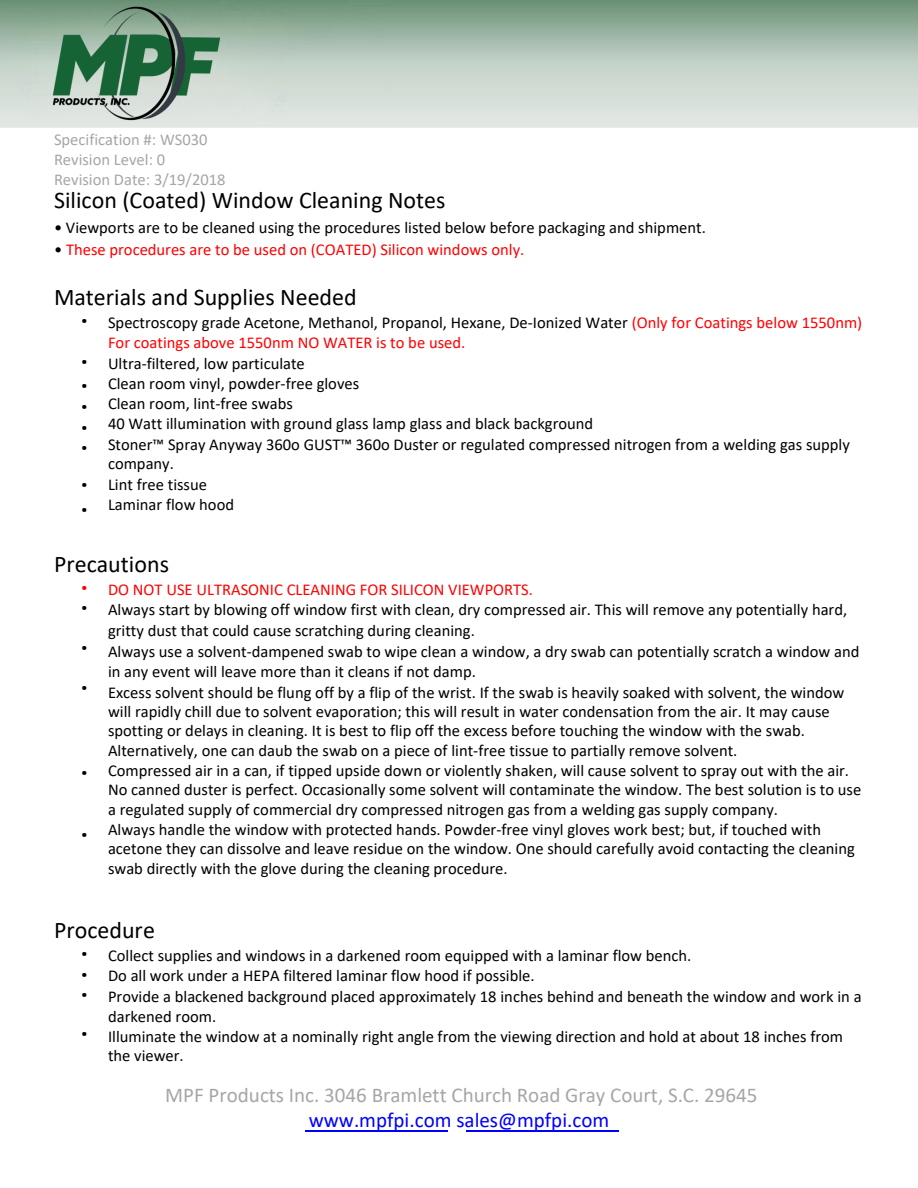
<style>
.page{position:relative;width:918px;height:1188px;background:#fff}
.page>*{position:absolute;margin:0;border:0;box-sizing:border-box;transform-origin:0 0}
.t1{font:24px "Calibri";color:#000}
.t2{font:21px/24.8px "Calibri";color:#a6a6a6;text-align:center}
.t3{font:16.5px/20.2px "Calibri";color:#000}
.t4{font:16.5px/20.2px "Calibri";color:#f00}
.t5{font:16.5px "Calibri";color:#a6a6a6}
.t6{font:16.5px/20.2px "IBM Plex Sans";color:#000;text-align:justify}
.t7{font:16.5px/20.2px "IBM Plex Sans";color:#f00}
.s1{color:#000}
.s2{color:#00f}
</style>
<div class="page">
<hr style="left:305px;top:1131px;width:143px;height:1px;background:#00f">
<hr style="left:466px;top:1131px;width:153px;height:1px;background:#00f">
<img style="left:0;top:0;width:918px;height:127px">
<img style="left:38px;top:0;width:196px;height:128px">
<p class="t5" style="left:54px;top:133px;width:155px">Specification #: WS030</p>
<p class="t5" style="left:54px;top:152px;width:113px">Revision Level: 0</p>
<p class="t5" style="left:54px;top:172px;width:173px">Revision Date: 3/19/2018</p>
<p class="t1" style="left:54px;top:190px;width:393px">Silicon (Coated) Window Cleaning Notes</p>
<p class="t3" style="left:54px;top:219px;width:653px">• Viewports are to be cleaned using the procedures listed below before packaging and shipment.</p>
<p class="t4" style="left:54px;top:240px;width:472px"><span class="s1">•</span> These procedures are to be used on (COATED) Silicon windows only.</p>
<p class="t1" style="left:54px;top:287px;width:304px">Materials and Supplies Needed</p>
<p class="t6" style="left:81px;top:310px;width:8px">•</p>
<p class="t6" style="left:81px;top:350px;width:8px">•</p>
<p class="t6" style="left:81px;top:375px;width:8px">•</p>
<p class="t6" style="left:81px;top:395px;width:8px">•</p>
<p class="t6" style="left:81px;top:417px;width:8px">•</p>
<p class="t6" style="left:81px;top:437px;width:8px">•</p>
<p class="t6" style="left:81px;top:474px;width:8px">•</p>
<h1 class="t6" style="left:81px;top:499px;width:8px">•</h1>
<p class="t4" style="left:108px;top:314px;width:756px"><span class="s1">Spectroscopy grade Acetone, Methanol, Propanol, Hexane, De-Ionized Water</span> (Only for Coatings below 1550nm)<br>For coatings above 1550nm NO WATER is to be used.</p>
<p class="t3" style="left:108px;top:354px;width:198px">Ultra-filtered, low particulate</p>
<p class="t3" style="left:108px;top:375px;width:253px">Clean room vinyl, powder-free gloves</p>
<p class="t3" style="left:108px;top:395px;width:186px">Clean room, lint-free swabs</p>
<h1 class="t3" style="left:108px;top:415px;width:487px">40 Watt illumination with ground glass lamp glass and black background</h1>
<p class="t3" style="left:108px;top:435px;width:743px">Stoner™ Spray Anyway 360o GUST™ 360o Duster or regulated compressed nitrogen from a welding gas supply</p>
<p class="t3" style="left:108px;top:454px;width:67px">company.</p>
<p class="t3" style="left:108px;top:476px;width:101px">Lint free tissue</p>
<p class="t3" style="left:108px;top:496px;width:128px">Laminar flow hood</p>
<p class="t1" style="left:54px;top:554px;width:117px">Precautions</p>
<p class="t7" style="left:81px;top:577px;width:8px">• <span class="s1">•</span></p>
<p class="t6" style="left:81px;top:636px;width:8px">•</p>
<p class="t6" style="left:81px;top:677px;width:8px">•</p>
<p class="t6" style="left:81px;top:762px;width:8px">•</p>
<p class="t6" style="left:81px;top:823px;width:8px">•</p>
<p class="t4" style="left:108px;top:581px;width:427px">DO NOT USE ULTRASONIC CLEANING FOR SILICON VIEWPORTS.</p>
<p class="t3" style="left:108px;top:601px;width:741px">Always start by blowing off window first with clean, dry compressed air. This will remove any potentially hard, gritty dust that could cause scratching during cleaning.</p>
<p class="t3" style="left:108px;top:643px;width:753px">Always use a solvent-dampened swab to wipe clean a window, a dry swab can potentially scratch a window and</p>
<p class="t3" style="left:108px;top:663px;width:369px">in any event will leave more than it cleans if not damp.</p>
<p class="t3" style="left:108px;top:683px;width:738px">Excess solvent should be flung off by a flip of the wrist. If the swab is heavily soaked with solvent, the window</p>
<p class="t3" style="left:108px;top:702px;width:723px">will rapidly chill due to solvent evaporation; this will result in water condensation from the air. It may cause</p>
<p class="t3" style="left:108px;top:722px;width:699px">spotting or delays in cleaning. It is best to flip off the excess before touching the window with the swab.</p>
<p class="t3" style="left:108px;top:742px;width:631px">Alternatively, one can daub the swab on a piece of lint-free tissue to partially remove solvent.</p>
<p class="t3" style="left:108px;top:762px;width:743px">Compressed air in a can, if tipped upside down or violently shaken, will cause solvent to spray out with the air.</p>
<p class="t3" style="left:108px;top:781px;width:755px">No canned duster is perfect. Occasionally some solvent will contaminate the window. The best solution is to use</p>
<p class="t3" style="left:108px;top:800px;width:672px">a regulated supply of commercial dry compressed nitrogen gas from a welding gas supply company.</p>
<p class="t3" style="left:108px;top:821px;width:715px">Always handle the window with protected hands. Powder-free vinyl gloves work best; but, if touched with</p>
<h1 class="t3" style="left:108px;top:840px;width:748px">acetone they can dissolve and leave residue on the window. One should carefully avoid contacting the cleaning</h1>
<p class="t3" style="left:108px;top:860px;width:401px">swab directly with the glove during the cleaning procedure.</p>
<p class="t1" style="left:54px;top:920px;width:102px">Procedure</p>
<p class="t6" style="left:81px;top:943px;width:8px">• • •</p>
<p class="t6" style="left:81px;top:1023px;width:8px">•</p>
<p class="t3" style="left:108px;top:947px;width:585px">Collect supplies and windows in a darkened room equipped with a laminar flow bench.</p>
<p class="t3" style="left:108px;top:967px;width:428px">Do all work under a HEPA filtered laminar flow hood if possible.</p>
<p class="t3" style="left:108px;top:987px;width:755px">Provide a blackened background placed approximately 18 inches behind and beneath the window and work in a darkened room.</p>
<p class="t3" style="left:108px;top:1028px;width:737px">Illuminate the window at a nominally right angle from the viewing direction and hold at about 18 inches from</p>
<p class="t3" style="left:108px;top:1047px;width:77px">the viewer.</p>
<p class="t2" style="left:165px;top:1084px;width:594px">MPF Products Inc. 3046 Bramlett Church Road Gray Court, S.C. 29645 <span class="s2">www.mpfpi.com sales@mpfpi.com</span></p>
</div>
